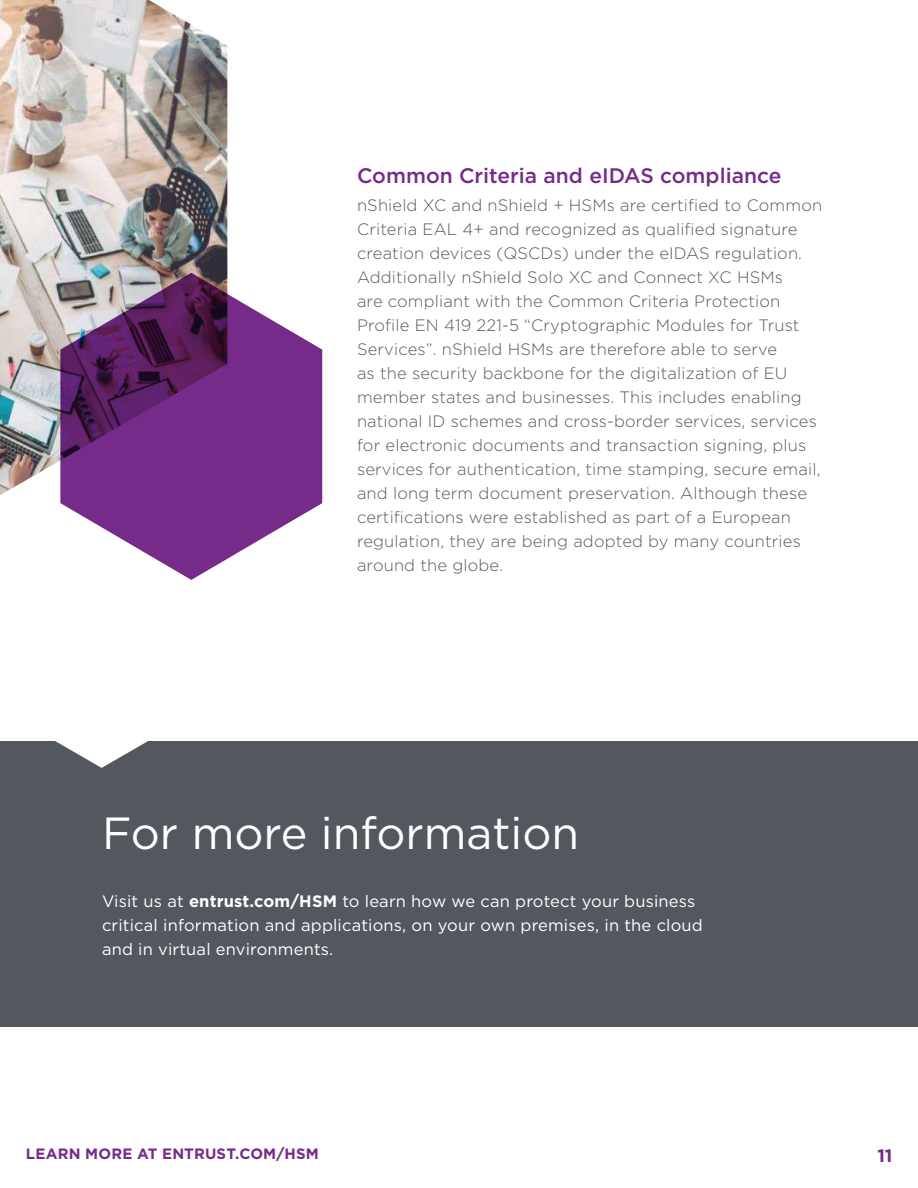
<style>
.page{position:relative;width:918px;height:1188px;background:#fff}
.page>*{position:absolute;margin:0;border:0;box-sizing:border-box;transform-origin:0 0}
.t1{font:45px "Gotham";color:#fff}
.t2{font:500 21px "Gotham";color:#762b8a}
.t3{font:700 18px "Gotham";color:#762b8a}
.t4{font:300 16.5px/24px "Gotham";letter-spacing:.01em;color:#58595b}
.t5{font:16.5px/24px "Gotham";letter-spacing:.01em;color:#fff}
.t6{font:700 15px "Gotham";letter-spacing:.015em;color:#762b8a}
.s1{font-weight:700}
</style>
<div class="page">
<img style="left:0;top:0;width:227px;height:495px">
<div style="left:0;top:741px;width:918px;height:286px;background:#53585f"></div>
<svg style="left:55px;top:741px;width:93px;height:27px"></svg>
<svg style="left:60px;top:273px;width:262px;height:307px;fill:#762b8a"></svg>
<p class="t2" style="left:357px;top:162px;width:426px">Common Criteria and eIDAS compliance</p>
<p class="t4" style="left:357px;top:193px;width:467px">nShield XC and nShield + HSMs are certified to Common Criteria EAL 4+ and recognized as qualified signature creation devices (QSCDs) under the eIDAS regulation.<br>Additionally nShield Solo XC and Connect XC HSMs<br>are compliant with the Common Criteria Protection Profile EN 419 221-5 “Cryptographic Modules for Trust Services”. nShield HSMs are therefore able to serve<br>as the security backbone for the digitalization of EU member states and businesses. This includes enabling national ID schemes and cross-border services, services for electronic documents and transaction signing, plus services for authentication, time stamping, secure email, and long term document preservation. Although these certifications were established as part of a European regulation, they are being adopted by many countries around the globe.</p>
<h1 class="t1" style="left:102px;top:805px;width:479px">For more information</h1>
<p class="t5" style="left:102px;top:889px;width:602px">Visit us at <span class="s1">entrust.com/HSM</span> to learn how we can protect your business critical information and applications, on your own premises, in the cloud and in virtual environments.</p>
<p class="t6" style="left:26px;top:1144px;width:294px">LEARN MORE AT ENTRUST.COM/HSM</p>
<p class="t3" style="left:878px;top:1144px;width:17px">11</p>
</div>
